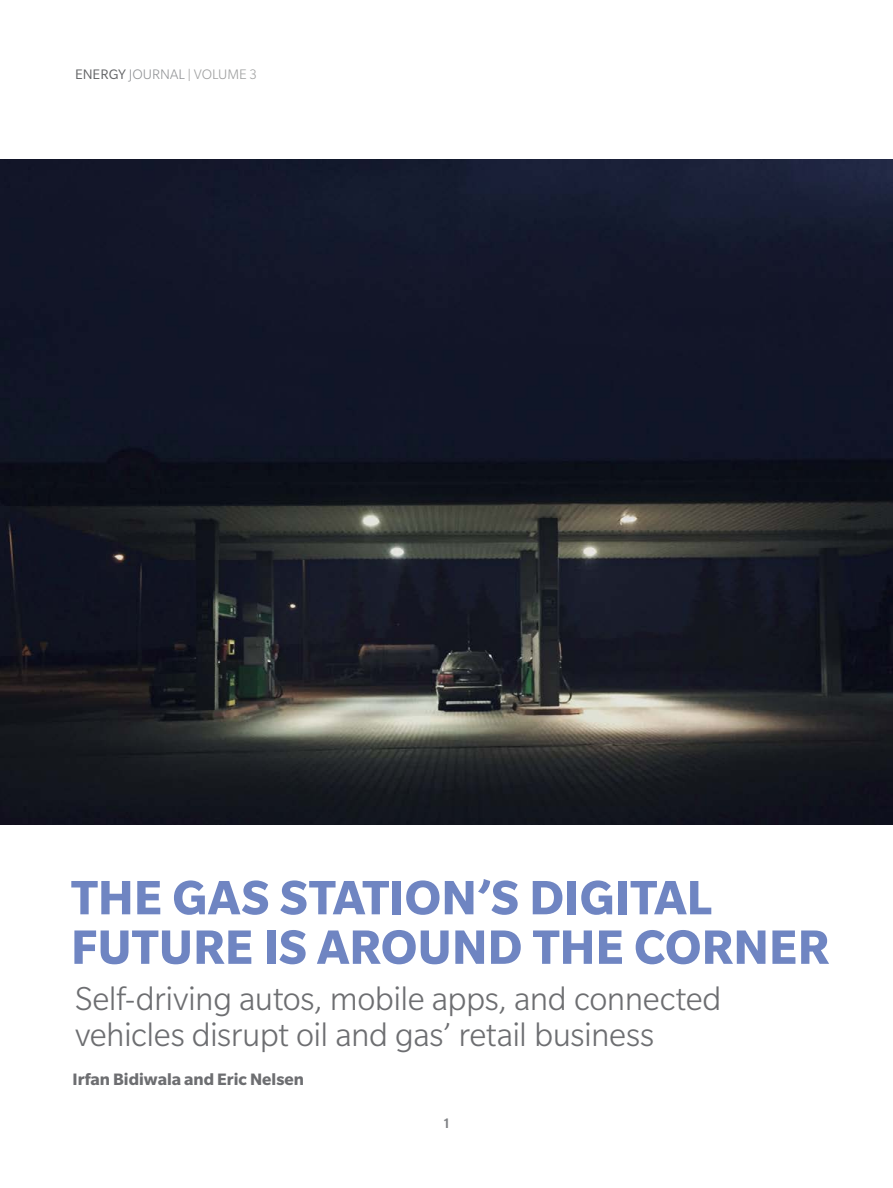
<style>
.page{position:relative;width:893px;height:1188px;background:#fff}
.page>*{position:absolute;margin:0;border:0;box-sizing:border-box;transform-origin:0 0}
.t1{font:700 52.5px/49.5px "Slate Pro";letter-spacing:.005em;color:#6f85c2}
.t2{font:300 36px/36px "Slate Pro";letter-spacing:-.015em;color:#6d6e71}
.t3{font:700 18px "Slate Pro";color:#6d6e71}
.t4{font:300 15px "Slate Pro";color:#9fa0a0}
.t5{font:500 15px "Slate Pro";color:#808285}
.s1{font-weight:400;color:#636466}
.s2{color:#939598}
</style>
<div class="page">
<img style="left:0;top:160px;width:893px;height:665px">
<p class="t4" style="left:75px;top:67px;width:184px"><span class="s1">ENERGY</span> <span class="s2">JOURNAL</span> | VOLUME 3</p>
<h1 class="t1" style="left:71px;top:872px;width:760px">THE GAS STATION’S DIGITAL<br>FUTURE IS AROUND THE CORNER</h1>
<p class="t2" style="left:75px;top:981px;width:648px">Self-driving autos, mobile apps, and connected vehicles disrupt oil and gas’ retail business</p>
<p class="t3" style="left:73px;top:1069px;width:233px">Irfan Bidiwala and Eric Nelsen</p>
<p class="t5" style="left:442px;top:1115px;width:10px">1</p>
</div>
